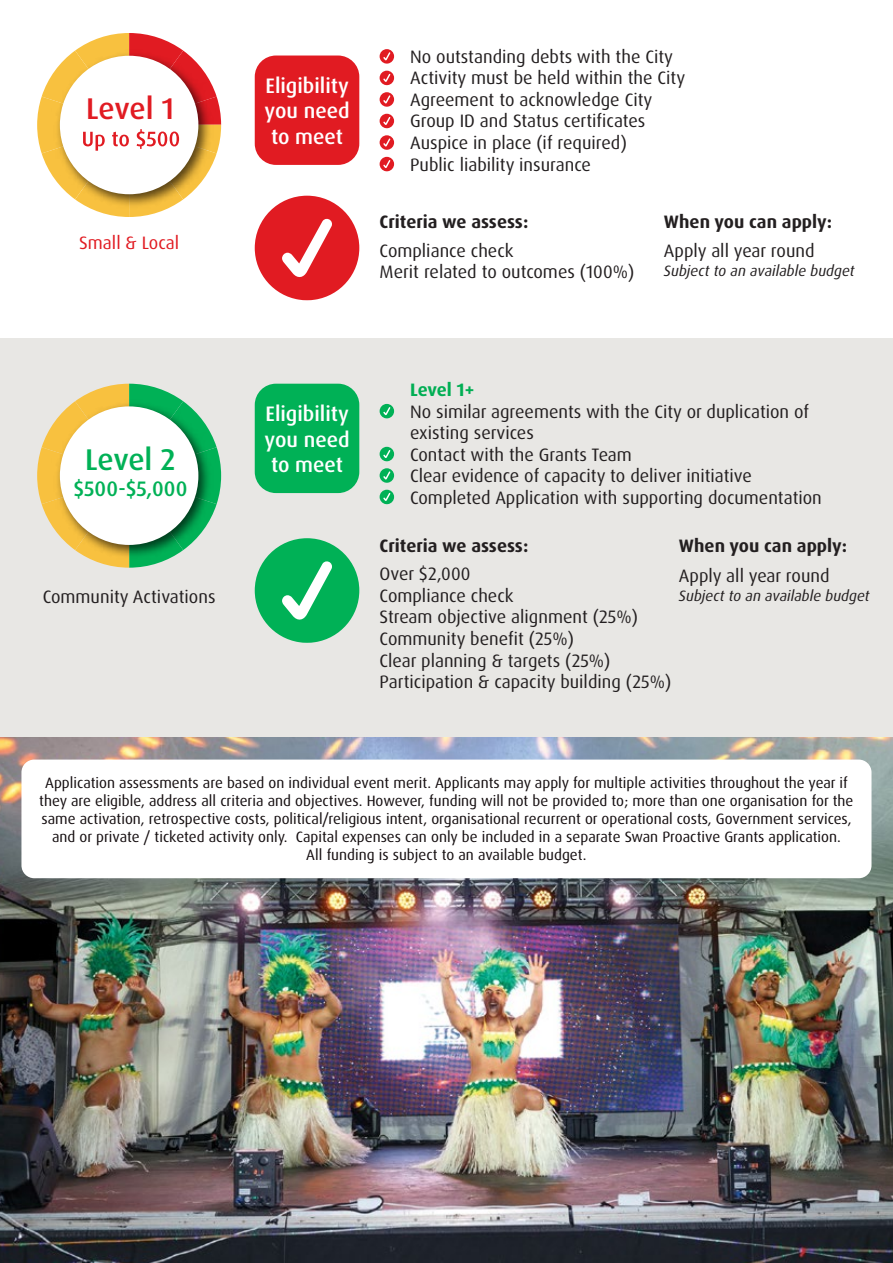
<style>
.page{position:relative;width:893px;height:1263px;background:#fff}
.page>*{position:absolute;margin:0;border:0;box-sizing:border-box;transform-origin:0 0}
.t1{font:500 30px "Dax OT";letter-spacing:-.01em;color:#00b156}
.t2{font:500 30px "Dax OT";letter-spacing:-.01em;color:#e11b22}
.t3{font:500 21px/25.2px "Dax OT";color:#fff;text-align:center}
.t4{font:500 21px "Dax OT";letter-spacing:.005em;color:#00b156}
.t5{font:18px/21.6px "Dax OT";color:#231f20}
.t6{font:700 18px "Dax OT";color:#231f20}
.t7{font:18px "Dax OT";color:#e11b22}
.t8{font:700 18px "Dax OT";letter-spacing:-.01em;color:#00ae53}
.t9{font:15px/18px "Dax OT";color:#130c0e;text-align:center}
.t10{font:italic 15px "Dax OT";color:#231f20}
</style>
<div class="page">
<img style="left:0;top:736px;width:893px;height:527px">
<div style="left:21px;top:759px;width:850px;height:119px;background:#fff;border-radius:13px"></div>
<div style="left:0;top:338px;width:893px;height:398px;background:#e8e7e4"></div>
<div style="left:255px;top:56px;width:104px;height:109px;background:#e11b22;border-radius:21px"></div>
<svg style="left:255px;top:196px;width:104px;height:104px"></svg>
<svg style="left:255px;top:538px;width:104px;height:105px"></svg>
<div style="left:255px;top:384px;width:104px;height:109px;background:#00b156;border-radius:21px"></div>
<svg style="left:380px;top:404px;width:14px;height:14px"></svg>
<svg style="left:380px;top:490px;width:14px;height:14px"></svg>
<svg style="left:380px;top:447px;width:14px;height:14px"></svg>
<svg style="left:380px;top:468px;width:14px;height:15px"></svg>
<svg style="left:37px;top:384px;width:184px;height:184px"></svg>
<img style="left:51px;top:398px;width:164px;height:164px">
<div style="left:60px;top:406px;width:138px;height:139px;background:#fff;border-radius:50%"></div>
<svg style="left:37px;top:33px;width:184px;height:184px"></svg>
<svg style="left:380px;top:49px;width:14px;height:15px"></svg>
<svg style="left:380px;top:71px;width:14px;height:14px"></svg>
<svg style="left:380px;top:92px;width:14px;height:15px"></svg>
<svg style="left:380px;top:114px;width:14px;height:14px"></svg>
<svg style="left:380px;top:135px;width:14px;height:15px"></svg>
<svg style="left:380px;top:157px;width:14px;height:14px"></svg>
<h1 class="t2" style="left:86px;top:90px;width:90px">Level 1</h1>
<p class="t7" style="left:79px;top:231px;width:101px">Small &amp; Local</p>
<h1 class="t1" style="left:85px;top:441px;width:92px">Level 2</h1>
<p class="t4" style="left:73px;top:475px;width:115px">$500-$5,000</p>
<p class="t5" style="left:43px;top:586px;width:174px">Community Activations</p>
<p class="t3" style="left:264px;top:73px;width:87px">Eligibility you need to meet</p>
<p class="t5" style="left:410px;top:46px;width:277px">No outstanding debts with the City<br>Activity must be held within the City<br>Agreement to acknowledge City<br>Group ID and Status certificates<br>Auspice in place (if required)<br>Public liability insurance</p>
<p class="t6" style="left:380px;top:210px;width:150px">Criteria we assess:</p>
<p class="t5" style="left:380px;top:240px;width:256px">Compliance check<br>Merit related to outcomes (100%)</p>
<p class="t6" style="left:664px;top:210px;width:170px">When you can apply:</p>
<p class="t5" style="left:664px;top:240px;width:152px">Apply all year round</p>
<p class="t10" style="left:664px;top:262px;width:192px">Subject to an available budget</p>
<p class="t3" style="left:264px;top:402px;width:87px">Eligibility you need to meet</p>
<p class="t8" style="left:410px;top:378px;width:66px">Level 1+</p>
<p class="t5" style="left:410px;top:401px;width:413px">No similar agreements with the City or duplication of existing services<br>Contact with the Grants Team<br>Clear evidence of capacity to deliver initiative Completed Application with supporting documentation</p>
<p class="t6" style="left:380px;top:534px;width:150px">Criteria we assess:</p>
<p class="t5" style="left:380px;top:563px;width:293px">Over $2,000<br>Compliance check<br>Stream objective alignment (25%)<br>Community benefit (25%)<br>Clear planning &amp; targets (25%)<br>Participation &amp; capacity building (25%)</p>
<p class="t6" style="left:679px;top:534px;width:170px">When you can apply:</p>
<p class="t5" style="left:679px;top:565px;width:152px">Apply all year round</p>
<p class="t10" style="left:679px;top:586px;width:192px">Subject to an available budget</p>
<p class="t9" style="left:39px;top:774px;width:815px">Application assessments are based on individual event merit. Applicants may apply for multiple activities throughout the year if they are eligible, address all criteria and objectives. However, funding will not be provided to; more than one organisation for the same activation, retrospective costs, political/religious intent, organisational recurrent or operational costs, Government services, and or private / ticketed activity only. Capital expenses can only be included in a separate Swan Proactive Grants application.<br>All funding is subject to an available budget.</p>
</div>
